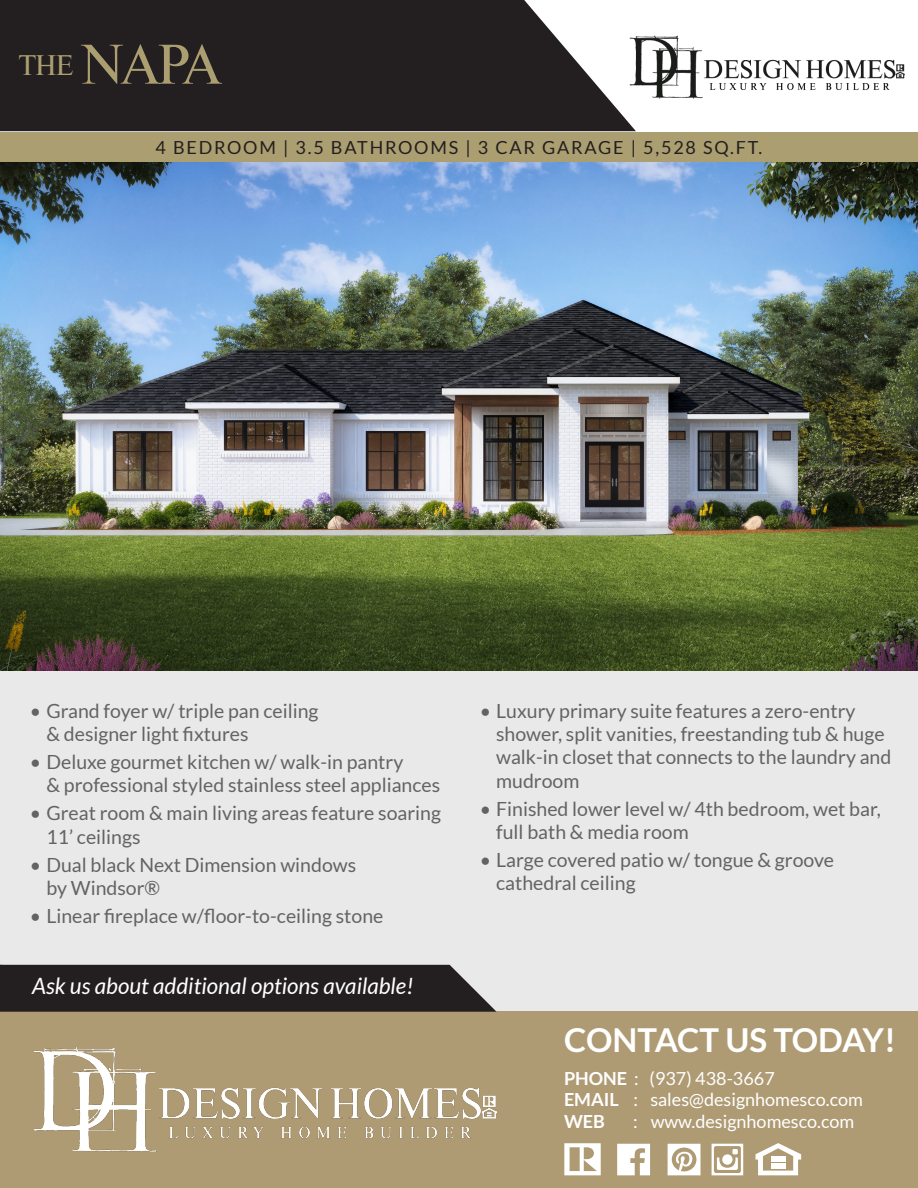
<style>
.page{position:relative;width:918px;height:1188px;background:#fff}
.page>*{position:absolute;margin:0;border:0;box-sizing:border-box;transform-origin:0 0}
.t1{font:54px "Thames";color:#ab9e71}
.t2{font:700 33px "Lato";color:#fff}
.t3{font:italic 22.5px "Lato";color:#fff}
.t4{font:19.5px/23.4px "Lato";color:#636366}
.t5{font:18px/21.6px "Lato";color:#fff}
.t6{font:18px "Lato";letter-spacing:.1em;color:#231f20}
.s1{font-weight:700}
</style>
<div class="page">
<img style="left:0;top:162px;width:918px;height:509px">
<div style="left:0;top:671px;width:918px;height:517px;background:#e9e9e9"></div>
<div style="left:0;top:1012px;width:918px;height:176px;background:#af9b73"></div>
<svg style="left:0;top:964px;width:497px;height:48px;background:#302c2d"></svg>
<svg style="left:0;top:0;width:636px;height:131px;background:#353132"></svg>
<img style="left:629px;top:35px;width:276px;height:63px">
<div style="left:0;top:132px;width:918px;height:30px;background:#ab9e71"></div>
<img style="left:34px;top:1048px;width:463px;height:105px">
<svg style="left:564px;top:1144px;width:37px;height:31px"></svg>
<svg style="left:617px;top:1144px;width:33px;height:31px"></svg>
<svg style="left:668px;top:1144px;width:32px;height:31px"></svg>
<svg style="left:756px;top:1143px;width:45px;height:32px"></svg>
<div style="left:771px;top:1156px;width:14px;height:5px;background:#fff"></div>
<div style="left:771px;top:1163px;width:14px;height:6px;background:#fff"></div>
<svg style="left:712px;top:1144px;width:31px;height:31px"></svg>
<p class="t1" style="left:19px;top:29px;width:201px"><sup>THE</sup> NAPA</p>
<p class="t6" style="left:156px;top:137px;width:608px">4 BEDROOM | 3.5 BATHROOMS | 3 CAR GARAGE | 5,528 SQ.FT.</p>
<p class="t4" style="left:46px;top:699px;width:274px;text-indent:-16px">• Grand foyer w/ triple pan ceiling &amp; designer light fixtures</p>
<p class="t4" style="left:46px;top:750px;width:395px;text-indent:-16px">• Deluxe gourmet kitchen w/ walk-in pantry<br>&amp; professional styled stainless steel appliances</p>
<p class="t4" style="left:46px;top:801px;width:396px;text-indent:-16px">• Great room &amp; main living areas feature soaring<br>11’ ceilings</p>
<p class="t4" style="left:46px;top:853px;width:311px;text-indent:-16px">• Dual black Next Dimension windows by Windsor®</p>
<p class="t4" style="left:30px;top:904px;width:355px">• Linear fireplace w/floor-to-ceiling stone</p>
<p class="t3" style="left:32px;top:973px;width:383px">Ask us about additional options available!</p>
<p class="t4" style="left:496px;top:699px;width:397px;text-indent:-16px">• Luxury primary suite features a zero-entry shower, split vanities, freestanding tub &amp; huge walk-in closet that connects to the laundry and mudroom</p>
<p class="t4" style="left:496px;top:797px;width:386px;text-indent:-16px">• Finished lower level w/ 4th bedroom, wet bar, full bath &amp; media room</p>
<p class="t4" style="left:496px;top:848px;width:340px;text-indent:-16px">• Large covered patio w/ tongue &amp; groove cathedral ceiling</p>
<p class="t2" style="left:564px;top:1021px;width:333px">CONTACT US TODAY!</p>
<p class="t5" style="left:564px;top:1067px;width:212px"><span class="s1">PHONE</span> : (937) 438-3667</p>
<p class="t5" style="left:564px;top:1089px;width:300px"><span class="s1">EMAIL</span> : sales@designhomesco.com<br><span class="s1">WEB</span></p>
<p class="t5" style="left:633px;top:1111px;width:223px">: www.designhomesco.com</p>
</div>
